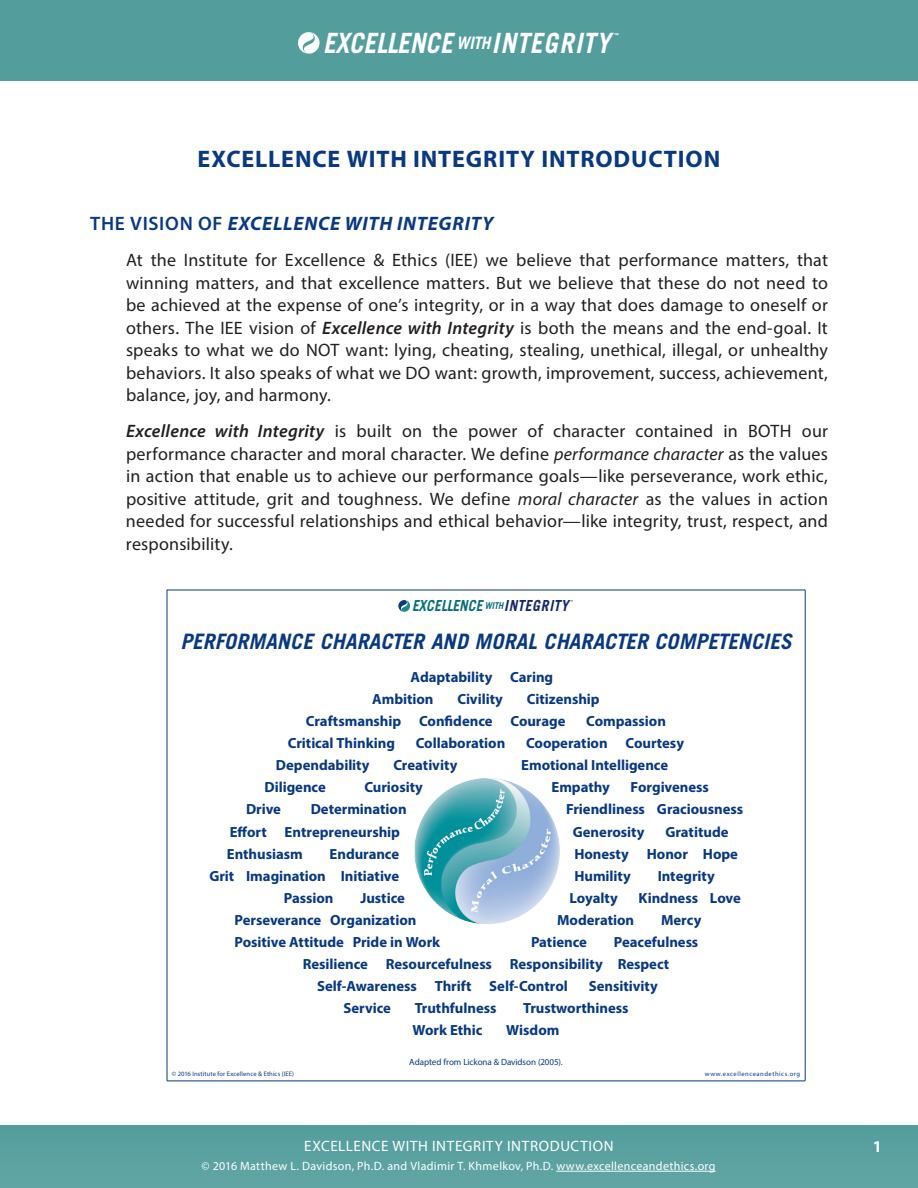
<style>
.page{position:relative;width:918px;height:1188px;background:#fff}
.page>*{position:absolute;margin:0;border:0;box-sizing:border-box;transform-origin:0 0}
.t1{font:italic 700 27.9px "Trade Gothic LT Std";letter-spacing:.015em;color:#fff;scale:.91 1}
.t2{font:700 24px "Myriad Pro";letter-spacing:.035em;color:#083981}
.t3{font:italic 700 21.3px "Trade Gothic LT Std";letter-spacing:.005em;color:#083981}
.t4{font:italic 700 19.5px "Myriad Pro";letter-spacing:.035em;color:#083981}
.t5{font:18px/22.5px "Myriad Pro";letter-spacing:.01em;color:#231f20;text-align:justify}
.t6{font:700 16.5px "Myriad Pro";color:#fff}
.t7{font:italic 700 15.3px "Trade Gothic LT Std";letter-spacing:.015em;color:#0b7178;scale:.91 1}
.t8{font:15px "Myriad Pro";letter-spacing:.045em;color:#fff}
.t9{font:700 14.7px/22px "Myriad Pro";letter-spacing:-.005em;color:#083981}
.t10{font:12px "Myriad Pro";letter-spacing:.025em;color:#fff}
.t11{font:9px "Myriad Pro";letter-spacing:-.005em;color:#083981}
.t12{font:700 7.05px "Myriad Pro";color:#fff;scale:.91 1}
.t13{font:6.6px "Myriad Pro";letter-spacing:.02em;color:#083981}
.t14{font:6.6px "Myriad Pro";letter-spacing:.08em;color:#083981}
.t15{font:700 3.9px "Myriad Pro";color:#15276c;scale:.91 1}
.s1{font-size:17.25px}
.s2{font-weight:600;font-style:normal}
.s3{font-weight:600;font-style:italic}
.s4{font-style:italic}
.s5{font-size:9.45px}
.s6{color:#15276c}
</style>
<div class="page">
<div style="left:0;top:0;width:918px;height:81px;background:#539e9d"></div>
<div style="left:0;top:1125px;width:918px;height:63px;background:#5aa2a1"></div>
<svg style="left:298px;top:32px;width:22px;height:22px"></svg>
<hr style="left:556px;top:1171px;width:160px;height:1px;background:#fff">
<hr style="left:167px;top:590px;width:1px;height:491px;background:#083981">
<hr style="left:805px;top:590px;width:1px;height:491px;background:#083981">
<hr style="left:167px;top:590px;width:638px;height:1px;background:#083981">
<hr style="left:167px;top:1081px;width:638px;height:1px;background:#083981">
<svg style="left:398px;top:600px;width:12px;height:12px"></svg>
<img style="left:414px;top:778px;width:146px;height:146px">
<h1 class="t1" style="left:323px;top:26px;width:317px">EXCELLENCE <span class="s1">WITH</span>INTEGRITY</h1>
<p class="t12" style="left:614px;top:31px;width:6px">™</p>
<h2 class="t2" style="left:198px;top:143px;width:524px">EXCELLENCE WITH INTEGRITY INTRODUCTION</h2>
<p class="t4" style="left:90px;top:211px;width:405px"><span class="s2">THE VISION OF</span> EXCELLENCE WITH INTEGRITY</p>
<p class="t5" style="left:126px;top:248px;width:704px">At the Institute for Excellence &amp; Ethics (IEE) we believe that performance matters, that winning matters, and that excellence matters. But we believe that these do not need to be achieved at the expense of one’s integrity, or in a way that does damage to oneself or others. The IEE vision of <span class="s3">Excellence with Integrity</span> is both the means and the end-goal. It speaks to what we do NOT want: lying, cheating, stealing, unethical, illegal, or unhealthy behaviors. It also speaks of what we DO want: growth, improvement, success, achievement, balance, joy, and harmony.</p>
<p class="t5" style="left:126px;top:419px;width:704px"><span class="s3">Excellence with Integrity</span> is built on the power of character contained in BOTH our performance character and moral character. We define <span class="s4">performance character</span> as the values in action that enable us to achieve our performance goals—like perseverance, work ethic, positive attitude, grit and toughness. We define <span class="s4">moral character</span> as the values in action needed for successful relationships and ethical behavior—like integrity, trust, respect, and responsibility.</p>
<p class="t7" style="left:412px;top:597px;width:174px">EXCELLENCE <span class="s5">WITH</span><span class="s6">INTEGRITY</span></p>
<p class="t15" style="left:571px;top:599px;width:4px">™</p>
<p class="t3" style="left:180px;top:629px;width:613px">PERFORMANCE CHARACTER AND MORAL CHARACTER COMPETENCIES</p>
<p class="t9" style="left:372px;top:665px;width:183px;text-indent:38px">Adaptability Caring<br>Ambition</p>
<p class="t9" style="left:306px;top:688px;width:295px;text-indent:221px">Citizenship<br>Craftsmanship Confidence Courage</p>
<p class="t9" style="left:457px;top:688px;width:47px">Civility</p>
<p class="t9" style="left:586px;top:710px;width:81px">Compassion</p>
<p class="t9" style="left:288px;top:732px;width:109px">Critical Thinking</p>
<p class="t9" style="left:416px;top:732px;width:91px">Collaboration</p>
<p class="t9" style="left:526px;top:732px;width:159px">Cooperation Courtesy</p>
<p class="t9" style="left:276px;top:754px;width:95px">Dependability</p>
<p class="t9" style="left:393px;top:754px;width:65px">Creativity</p>
<p class="t9" style="left:521px;top:754px;width:149px">Emotional Intelligence</p>
<p class="t9" style="left:265px;top:776px;width:63px">Diligence</p>
<p class="t9" style="left:365px;top:776px;width:60px">Curiosity</p>
<p class="t9" style="left:551px;top:776px;width:60px">Empathy</p>
<p class="t9" style="left:631px;top:776px;width:80px">Forgiveness</p>
<p class="t9" style="left:246px;top:798px;width:36px">Drive</p>
<p class="t9" style="left:311px;top:798px;width:97px">Determination</p>
<p class="t9" style="left:566px;top:798px;width:178px">Friendliness Graciousness</p>
<p class="t9" style="left:230px;top:820px;width:172px">Effort Entrepreneurship</p>
<p class="t9" style="left:573px;top:820px;width:73px">Generosity</p>
<p class="t9" style="left:665px;top:820px;width:65px">Gratitude</p>
<p class="t9" style="left:227px;top:842px;width:77px">Enthusiasm</p>
<p class="t9" style="left:330px;top:842px;width:71px">Endurance</p>
<p class="t9" style="left:574px;top:842px;width:165px">Honesty Honor Hope</p>
<p class="t9" style="left:209px;top:864px;width:191px">Grit Imagination Initiative</p>
<p class="t9" style="left:574px;top:864px;width:58px">Humility</p>
<p class="t9" style="left:658px;top:864px;width:59px">Integrity</p>
<p class="t9" style="left:284px;top:886px;width:51px">Passion</p>
<p class="t9" style="left:360px;top:886px;width:46px">Justice</p>
<p class="t9" style="left:569px;top:886px;width:50px">Loyalty</p>
<p class="t9" style="left:639px;top:886px;width:104px">Kindness Love</p>
<p class="t9" style="left:235px;top:908px;width:183px">Perseverance Organization</p>
<p class="t9" style="left:557px;top:908px;width:79px">Moderation</p>
<p class="t9" style="left:661px;top:908px;width:42px">Mercy</p>
<p class="t9" style="left:234px;top:931px;width:207px">Positive Attitude Pride in Work</p>
<p class="t9" style="left:531px;top:931px;width:58px">Patience</p>
<p class="t9" style="left:614px;top:931px;width:86px">Peacefulness</p>
<p class="t9" style="left:303px;top:953px;width:368px">Resilience Resourcefulness Responsibility Respect</p>
<p class="t9" style="left:317px;top:975px;width:252px">Self-Awareness Thrift Self-Control</p>
<p class="t9" style="left:589px;top:975px;width:71px">Sensitivity</p>
<p class="t9" style="left:343px;top:997px;width:49px">Service</p>
<p class="t9" style="left:415px;top:997px;width:83px">Truthfulness</p>
<p class="t9" style="left:523px;top:997px;width:107px">Trustworthiness</p>
<p class="t9" style="left:413px;top:1019px;width:71px">Work Ethic</p>
<p class="t9" style="left:506px;top:1019px;width:55px">Wisdom</p>
<p class="t11" style="left:409px;top:1057px;width:155px">Adapted from Lickona &amp; Davidson (2005).</p>
<p class="t13" style="left:172px;top:1070px;width:124px">© 2016 Institute for Excellence &amp; Ethics (IEE)</p>
<p class="t14" style="left:705px;top:1070px;width:97px">www.excellenceandethics.org</p>
<p class="t8" style="left:304px;top:1137px;width:27px">Excellence</p>
<p class="t8" style="left:393px;top:1137px;width:188px">with Integrity Introduction</p>
<p class="t6" style="left:873px;top:1136px;width:11px">1</p>
<p class="t10" style="left:202px;top:1159px;width:516px">© 2016 Matthew L. Davidson, Ph.D. and Vladimir T. Khmelkov, Ph.D. www.excellenceandethics.org</p>
</div>
